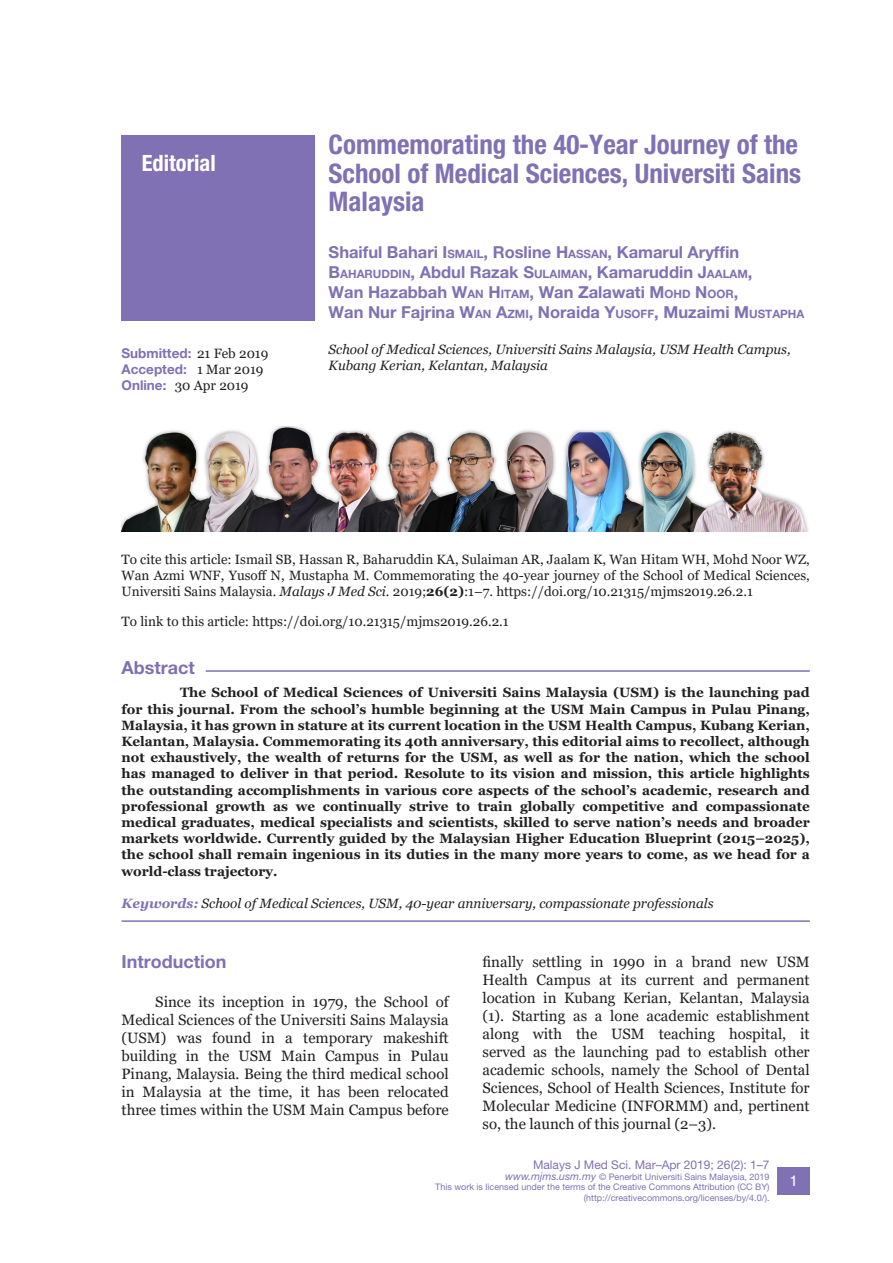
<style>
.page{position:relative;width:893px;height:1263px;background:#fff}
.page>*{position:absolute;margin:0;border:0;box-sizing:border-box;transform-origin:0 0}
.t1{font:700 condensed 27px/28.5px "Helvetica Neue LT Std";color:#7f71b3;text-align:justify}
.t2{font:700 condensed 22.5px "Helvetica Neue LT Std";color:#fff}
.t3{font:700 18px "Helvetica Neue LT Std";color:#7f71b3}
.t4{font:700 16.5px/19.8px "Helvetica Neue LT Std";color:#7f71b3}
.t5{font:15px/18px "Georgia";color:#231f20;text-align:justify}
.t6{font:15px "Helvetica LT Std";color:#fff}
.t7{font:700 13.5px/16.2px "Georgia";color:#231f20;text-align:justify}
.t8{font:13.5px/16.2px "Georgia";color:#231f20;text-align:justify}
.t9{font:italic 13.5px/16.2px "Georgia";color:#231f20}
.t10{font:700 13.5px/16.2px "Helvetica Neue LT Std";color:#7f71b3}
.t11{font:12px "Helvetica Neue LT Std";color:#7f71b3}
.t12{font:9px/10.5px "Helvetica Neue LT Std";color:#7f71b3;text-align:right}
.s1{font-family:"Georgia";font-weight:400;color:#231f20}
.s2{font-family:"Helvetica Neue LT Std";font-weight:700;color:#7f71b3}
.s3{font-style:inherit}
.s4{font-size:11.55px}
.s5{font-style:italic}
.s6{font-weight:700}
.s7{font-weight:700;color:#7f71b3}
.s8{font-style:italic;font-size:10.5px}
</style>
<div class="page">
<div style="left:777px;top:1167px;width:33px;height:27px;background:#7f71b3"></div>
<hr style="left:206px;top:670px;width:604px;height:2px;background:#7f71b3">
<hr style="left:122px;top:920px;width:688px;height:2px;background:#7f71b3">
<div style="left:122px;top:135px;width:193px;height:185px;background:#7f71b3"></div>
<img style="left:122px;top:426px;width:686px;height:105px">
<h2 class="t2" style="left:142px;top:150px;width:76px">Editorial</h2>
<p class="t10" style="left:121px;top:344px;width:148px">Submitted: <span class="s1">21 Feb 2019<br></span>Accepted: <span class="s1">1 Mar 2019</span></p>
<p class="t8" style="left:121px;top:378px;width:129px"><span class="s2">Online:</span> 30 Apr 2019</p>
<h1 class="t1" style="left:329px;top:130px;width:474px">Commemorating the 40-Year Journey of the School of Medical Sciences, Universiti Sains Malaysia</h1>
<p class="t4" style="left:329px;top:242px;width:477px">Shaiful Bahari <span class="s3">I</span><span class="s4">SMAIL</span>, Rosline <span class="s3">H</span><span class="s4">ASSAN</span>, Kamarul Aryffin <span class="s3">B</span><span class="s4">AHARUDDIN</span>, Abdul Razak <span class="s3">S</span><span class="s4">ULAIMAN</span>, Kamaruddin <span class="s3">J</span><span class="s4">AALAM</span>,<br>Wan Hazabbah <span class="s3">W</span><span class="s4">AN</span> <span class="s3">H</span><span class="s4">ITAM</span>, Wan Zalawati <span class="s3">M</span> <span class="s4">OHD</span> <span class="s3">N</span> <span class="s4">OOR</span>,<br>Wan Nur Fajrina <span class="s3">W</span><span class="s4">AN</span> <span class="s3">A</span><span class="s4">ZMI</span>, Noraida <span class="s3">Y</span><span class="s4">USOFF</span>, Muzaimi <span class="s3">M</span> <span class="s4">USTAPHA</span></p>
<p class="t9" style="left:329px;top:341px;width:464px">School of Medical Sciences, Universiti Sains Malaysia, USM Health Campus,<br>Kubang Kerian, Kelantan, Malaysia</p>
<p class="t8" style="left:122px;top:551px;width:690px">To cite this article: Ismail SB, Hassan R, Baharuddin KA, Sulaiman AR, Jaalam K, Wan Hitam WH, Mohd Noor WZ, Wan Azmi WNF, Yusoff N, Mustapha M. Commemorating the 40-year journey of the School of Medical Sciences, Universiti Sains Malaysia. <span class="s5">Malays J Med Sci</span>. 2019;<span class="s6">26(2)</span>:1–7. https://doi.org/10.21315/mjms2019.26.2.1</p>
<p class="t8" style="left:122px;top:613px;width:389px">To link to this article: https://doi.org/10.21315/mjms2019.26.2.1</p>
<h3 class="t3" style="left:122px;top:657px;width:75px">Abstract</h3>
<p class="t7" style="left:122px;top:685px;width:690px;text-indent:58px">The School of Medical Sciences of Universiti Sains Malaysia (USM) is the launching pad for this journal. From the school’s humble beginning at the USM Main Campus in Pulau Pinang, Malaysia, it has grown in stature at its current location in the USM Health Campus, Kubang Kerian, Kelantan, Malaysia. Commemorating its 40th anniversary, this editorial aims to recollect, although not exhaustively, the wealth of returns for the USM, as well as for the nation, which the school has managed to deliver in that period. Resolute to its vision and mission, this article highlights the outstanding accomplishments in various core aspects of the school’s academic, research and professional growth as we continually strive to train globally competitive and compassionate medical graduates, medical specialists and scientists, skilled to serve nation’s needs and broader markets worldwide. Currently guided by the Malaysian Higher Education Blueprint (2015–2025), the school shall remain ingenious in its duties in the many more years to come, as we head for a world-class trajectory.</p>
<p class="t9" style="left:122px;top:896px;width:593px"><span class="s7">Keywords:</span> School of Medical Sciences, USM, 40-year anniversary, compassionate professionals</p>
<h3 class="t3" style="left:122px;top:951px;width:106px">Introduction</h3>
<p class="t5" style="left:122px;top:993px;width:329px;text-indent:34px">Since its inception in 1979, the School of Medical Sciences of the Universiti Sains Malaysia (USM) was found in a temporary makeshift building in the USM Main Campus in Pulau Pinang, Malaysia. Being the third medical school in Malaysia at the time, it has been relocated three times within the USM Main Campus before</p>
<p class="t5" style="left:483px;top:953px;width:329px">finally settling in 1990 in a brand new USM Health Campus at its current and permanent location in Kubang Kerian, Kelantan, Malaysia (1). Starting as a lone academic establishment along with the USM teaching hospital, it served as the launching pad to establish other academic schools, namely the School of Dental Sciences, School of Health Sciences, Institute for Molecular Medicine (INFORMM) and, pertinent so, the launch of this journal (2–3).</p>
<p class="t11" style="left:533px;top:1158px;width:238px">Malays J Med Sci. Mar–Apr 2019; 26(2): 1–7</p>
<p class="t12" style="left:435px;top:1171px;width:336px"><span class="s8">www.mjms.usm.my</span> © Penerbit Universiti Sains Malaysia, 2019<br>This work is licensed under the terms of the Creative Commons Attribution (CC BY) (http://creativecommons.org/licenses/by/4.0/).</p>
<p class="t6" style="left:789px;top:1172px;width:10px">1</p>
</div>
